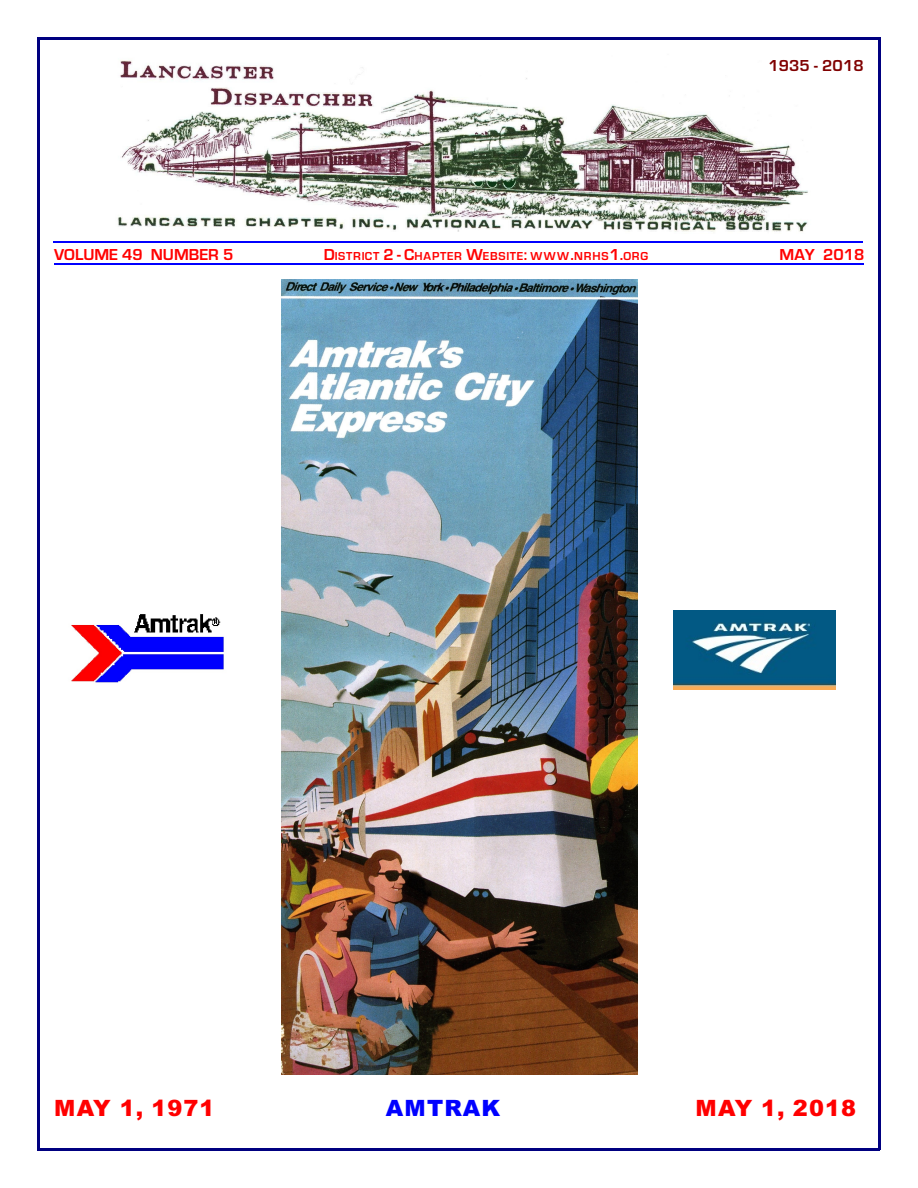
<style>
.page{position:relative;width:918px;height:1188px;background:#fff}
.page>*{position:absolute;margin:0;border:0;box-sizing:border-box;transform-origin:0 0}
.t1{font:900 22.5px "Arial";letter-spacing:.045em;color:#f00}
.t2{font:900 22.5px "Arial";letter-spacing:.045em;color:#00f}
.t3{font:700 16.5px "Eurostile";color:#f00}
.t4{font:700 16.5px "Eurostile";color:#800000}
.t5{font:700 12px "Eurostile";letter-spacing:.065em;color:#f00}
.s1{font-size:16.5px}
</style>
<div class="page">
<hr style="left:38px;top:38px;width:2px;height:1112px;background:#000080">
<hr style="left:878px;top:38px;width:2px;height:1112px;background:#000080">
<hr style="left:38px;top:38px;width:842px;height:2px;background:#000080">
<hr style="left:38px;top:1148px;width:842px;height:2px;background:#000080">
<img style="left:117px;top:60px;width:691px;height:172px">
<img style="left:282px;top:280px;width:355px;height:795px">
<hr style="left:53px;top:241px;width:810px;height:1px;background:#00f">
<hr style="left:54px;top:263px;width:810px;height:1px;background:#00f">
<img style="left:673px;top:610px;width:162px;height:80px">
<img style="left:71px;top:614px;width:153px;height:69px">
<h2 class="t4" style="left:768px;top:60px;width:97px">1935 - 2018</h2>
<h2 class="t3" style="left:54px;top:249px;width:181px">VOLUME 49 NUMBER 5</h2>
<p class="t5" style="left:324px;top:252px;width:326px"><span class="s1">D</span>ISTRICT <span class="s1">2 - C</span>HAPTER <span class="s1">W</span>EBSITE<span class="s1">:</span> WWW<span class="s1">.</span>NRHS<span class="s1">1.</span>ORG</p>
<h2 class="t3" style="left:780px;top:249px;width:87px">MAY 2018</h2>
<h1 class="t1" style="left:54px;top:1100px;width:162px">MAY 1, 1971</h1>
<h1 class="t2" style="left:386px;top:1100px;width:116px">AMTRAK</h1>
<h1 class="t1" style="left:696px;top:1100px;width:162px">MAY 1, 2018</h1>
</div>
